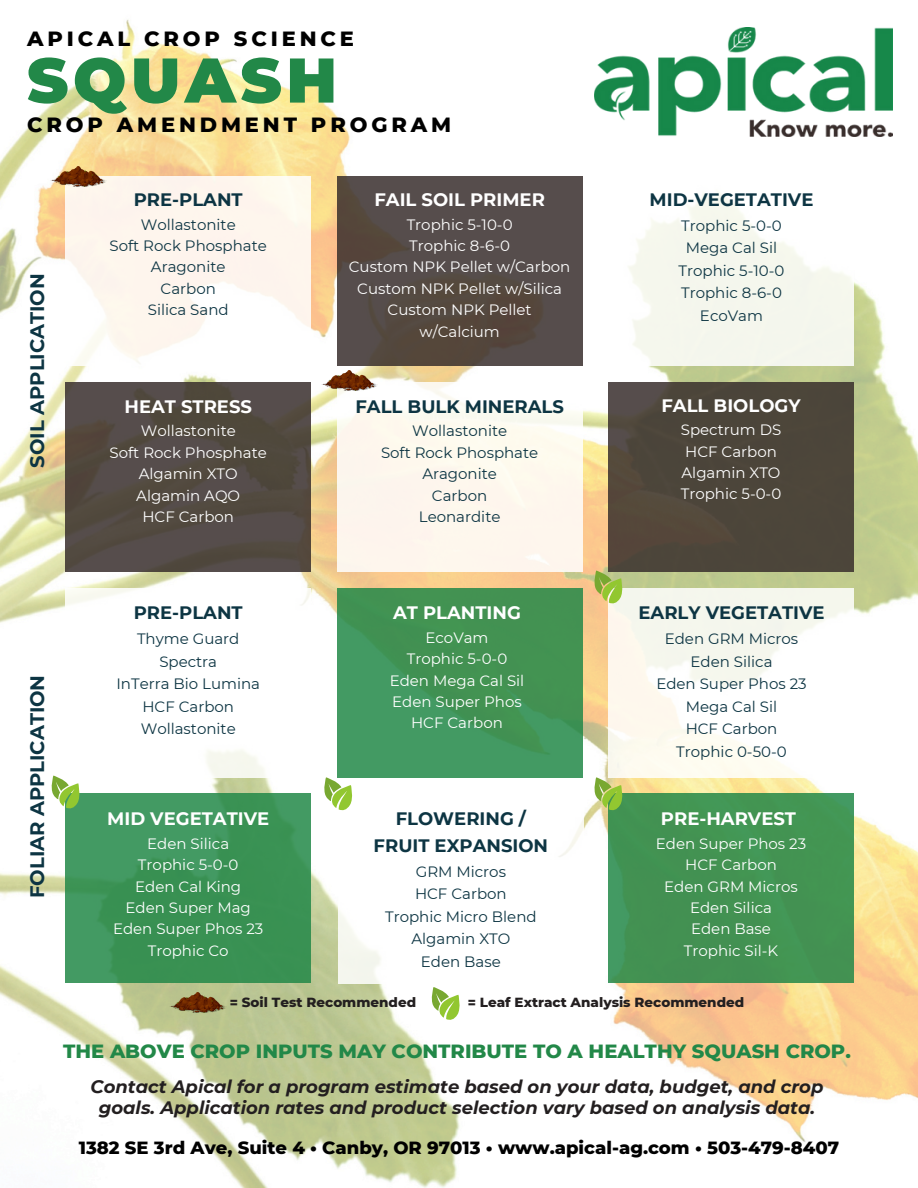
<style>
.page{position:relative;width:918px;height:1188px;background:#fff}
.page>*{position:absolute;margin:0;border:0;box-sizing:border-box;transform-origin:0 0}
.t1{font:900 63px "Montserrat";letter-spacing:.075em;color:#228848}
.t2{font:800 21px "Montserrat";letter-spacing:.185em;color:#000}
.t3{font:800 19.5px "Montserrat";color:#228848}
.t4{font:700 19.5px "Montserrat";color:#0d3543}
.t5{font:italic 700 18px/21.3px "Montserrat";color:#231f20;text-align:center}
.t6{font:700 18px/27px "Montserrat";color:#0d3543;text-align:center}
.t7{font:700 18px "Montserrat";color:#fff}
.t8{font:800 18px "Montserrat";color:#000}
.t9{font:15px/21.3px "Montserrat";color:#fff;text-align:center}
.t10{font:15px/22.5px "Montserrat";color:#0d3543;text-align:center}
.t11{font:800 13.5px "Montserrat";color:#231f20}
</style>
<div class="page">
<img style="left:0;top:19px;width:918px;height:1169px">
<div style="left:66px;top:177px;width:245px;height:189px;background:linear-gradient(to bottom,#fdf3e9,#fefcfa)"></div>
<img style="left:170px;top:993px;width:56px;height:20px">
<svg style="left:430px;top:987px;width:31px;height:34px"></svg>
<div style="left:66px;top:383px;width:245px;height:189px;background:#544b42"></div>
<div style="left:608px;top:383px;width:246px;height:189px;background:#4c453a"></div>
<img style="left:51px;top:167px;width:56px;height:20px">
<img style="left:594px;top:27px;width:298px;height:109px">
<div style="left:608px;top:177px;width:246px;height:189px;background:linear-gradient(to right,#fafbf5,#f8f9f2)"></div>
<div style="left:337px;top:177px;width:245px;height:189px;background:linear-gradient(to right,#554a44,#564c4a)"></div>
<div style="left:66px;top:794px;width:245px;height:189px;background:linear-gradient(to right,#41985f,#399152)"></div>
<div style="left:608px;top:794px;width:246px;height:189px;background:#439352"></div>
<div style="left:608px;top:588px;width:246px;height:189px;background:linear-gradient(to bottom,#f5f7ef,#fffffa)"></div>
<div style="left:337px;top:588px;width:245px;height:189px;background:linear-gradient(to bottom,#42904f,#439a63)"></div>
<div style="left:337px;top:383px;width:245px;height:189px;background:linear-gradient(to bottom,#fdfdf6,#fef4e9)"></div>
<div style="left:66px;top:588px;width:245px;height:189px;background:#fff"></div>
<div style="left:338px;top:794px;width:245px;height:189px;background:#fff"></div>
<img style="left:321px;top:370px;width:56px;height:21px">
<svg style="left:593px;top:571px;width:31px;height:33px"></svg>
<svg style="left:593px;top:777px;width:31px;height:34px"></svg>
<svg style="left:322px;top:777px;width:32px;height:34px"></svg>
<svg style="left:50px;top:776px;width:31px;height:33px"></svg>
<h2 class="t2" style="left:27px;top:26px;width:329px">APICAL CROP SCIENCE</h2>
<h2 class="t1" style="left:27px;top:42px;width:312px">SQUASH</h2>
<p class="t2" style="left:27px;top:112px;width:426px">CROP AMENDMENT PROGRAM</p>
<h5 class="t4" style="left:25px;top:468px;width:196px;rotate:-90deg">SOIL APPLICATION</h5>
<p class="t4" style="left:25px;top:898px;width:225px;rotate:-90deg">FOLIAR APPLICATION</p>
<p class="t6" style="left:134px;top:186px;width:110px">PRE-PLANT</p>
<p class="t10" style="left:110px;top:214px;width:159px;line-height:21.3px">Wollastonite<br>Soft Rock Phosphate<br>Aragonite<br>Carbon<br>Silica Sand</p>
<h5 class="t7" style="left:125px;top:395px;width:129px">HEAT STRESS</h5>
<h5 class="t9" style="left:110px;top:420px;width:159px">Wollastonite<br>Soft Rock Phosphate<br>Algamin XTO<br>Algamin AQO<br>HCF Carbon</h5>
<h5 class="t6" style="left:134px;top:599px;width:110px">PRE-PLANT</h5>
<h5 class="t10" style="left:116px;top:627px;width:145px">Thyme Guard<br>Spectra<br>InTerra Bio Lumina<br>HCF Carbon<br>Wollastonite</h5>
<p class="t7" style="left:107px;top:808px;width:163px">MID VEGETATIVE</p>
<p class="t9" style="left:113px;top:833px;width:152px">Eden Silica<br>Trophic 5-0-0<br>Eden Cal King<br>Eden Super Mag<br>Eden Super Phos 23<br>Trophic Co</p>
<p class="t7" style="left:374px;top:189px;width:172px">FAIL SOIL PRIMER</p>
<p class="t9" style="left:349px;top:214px;width:223px">Trophic 5-10-0<br>Trophic 8-6-0<br>Custom NPK Pellet w/Carbon<br>Custom NPK Pellet w/Silica<br>Custom NPK Pellet w/Calcium</p>
<h5 class="t6" style="left:355px;top:393px;width:210px">FALL BULK MINERALS</h5>
<h5 class="t10" style="left:381px;top:420px;width:159px;line-height:21.3px">Wollastonite<br>Soft Rock Phosphate<br>Aragonite<br>Carbon<br>Leonardite</h5>
<h4 class="t7" style="left:393px;top:602px;width:129px">AT PLANTING</h4>
<h4 class="t9" style="left:390px;top:627px;width:136px">EcoVam<br>Trophic 5-0-0<br>Eden Mega Cal Sil<br>Eden Super Phos<br>HCF Carbon</h4>
<h4 class="t6" style="left:374px;top:805px;width:176px">FLOWERING /<br>FRUIT EXPANSION</h4>
<h4 class="t10" style="left:385px;top:860px;width:153px">GRM Micros<br>HCF Carbon<br>Trophic Micro Blend<br>Algamin XTO<br>Eden Base</h4>
<h5 class="t6" style="left:650px;top:186px;width:165px">MID-VEGETATIVE</h5>
<h5 class="t10" style="left:679px;top:214px;width:107px">Trophic 5-0-0<br>Mega Cal Sil<br>Trophic 5-10-0<br>Trophic 8-6-0<br>EcoVam</h5>
<p class="t7" style="left:661px;top:394px;width:141px">FALL BIOLOGY</p>
<p class="t9" style="left:681px;top:419px;width:102px;text-align:left">Spectrum DS<br>HCF Carbon<br>Algamin XTO<br>Trophic 5-0-0</p>
<h5 class="t6" style="left:638px;top:599px;width:188px">EARLY VEGETATIVE</h5>
<h5 class="t10" style="left:656px;top:627px;width:152px">Eden GRM Micros<br>Eden Silica<br>Eden Super Phos 23<br>Mega Cal Sil<br>HCF Carbon<br>Trophic 0-50-0</h5>
<h2 class="t7" style="left:661px;top:808px;width:137px">PRE-HARVEST</h2>
<h2 class="t9" style="left:656px;top:833px;width:152px">Eden Super Phos 23<br>HCF Carbon<br>Eden GRM Micros<br>Eden Silica<br>Eden Base<br>Trophic Sil-K</h2>
<p class="t11" style="left:230px;top:994px;width:188px">= Soil Test Recommended</p>
<h1 class="t11" style="left:468px;top:994px;width:278px">= Leaf Extract Analysis Recommended</h1>
<h5 class="t3" style="left:63px;top:1039px;width:789px">THE ABOVE CROP INPUTS MAY CONTRIBUTE TO A HEALTHY SQUASH CROP.</h5>
<h5 class="t5" style="left:91px;top:1076px;width:734px">Contact Apical for a program estimate based on your data, budget, and crop goals. Application rates and product selection vary based on analysis data.</h5>
<h2 class="t8" style="left:79px;top:1137px;width:762px">1382 SE 3rd Ave, Suite 4 • Canby, OR 97013 • www.apical-ag.com • 503-479-8407</h2>
</div>
